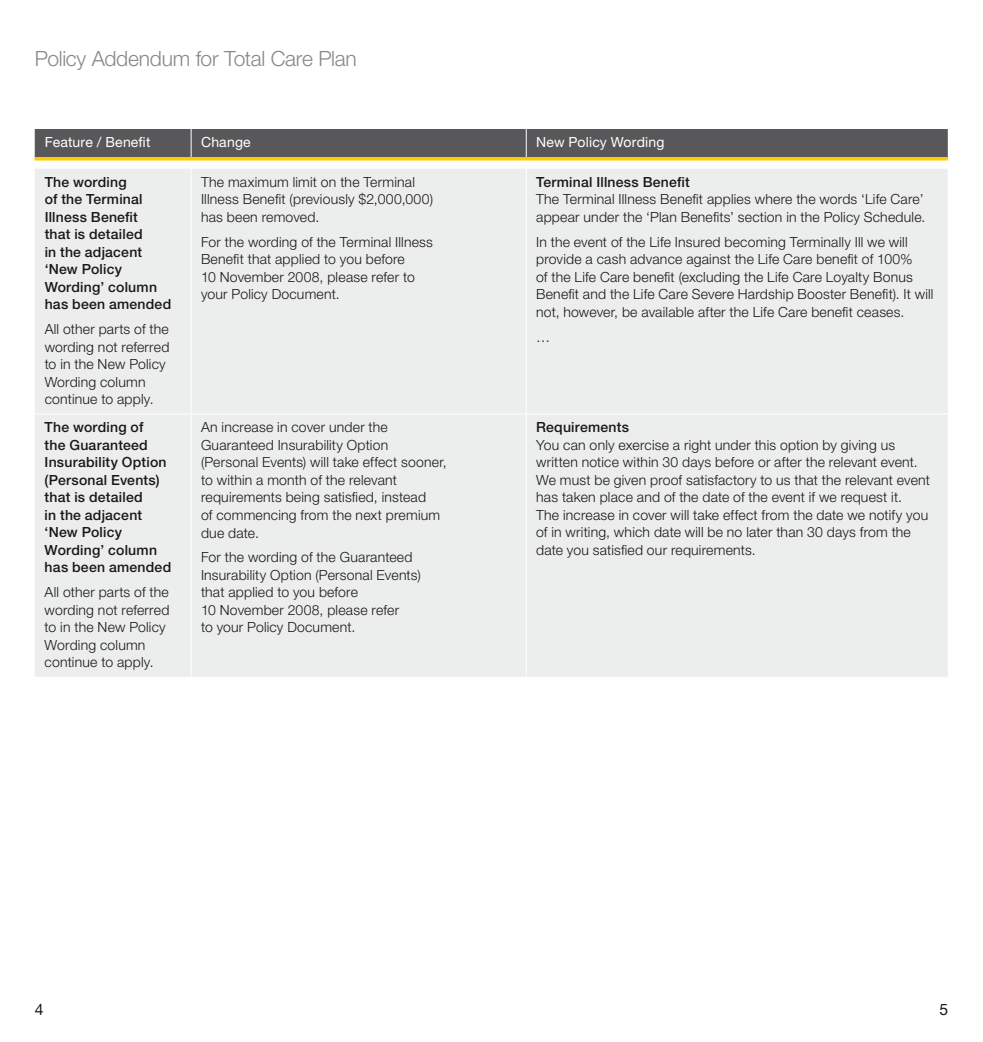
<style>
.page{position:relative;width:983px;height:1042px;background:#fff}
.page>*{position:absolute;margin:0;border:0;box-sizing:border-box;transform-origin:0 0}
.t1{font:300 21px "Helvetica Neue LT";letter-spacing:-.015em;color:#87888a}
.t2{font:15.75px "Helvetica Neue LT";color:#1a171b}
.t3{font:300 14px/17.5px "Helvetica Neue LT";letter-spacing:.015em;color:#1a171b}
.t4{font:500 14px/17.5px "Helvetica Neue LT";letter-spacing:.015em;color:#1a171b}
.t5{font:14px "Helvetica Neue LT";letter-spacing:.01em;color:#fff}
</style>
<div class="page">
<div style="left:35px;top:169px;width:912px;height:508px;background:#eceded"></div>
<div style="left:35px;top:129px;width:912px;height:28px;background:#58585a"></div>
<hr style="left:191px;top:169px;width:1px;height:244px;background:#fff">
<hr style="left:525px;top:169px;width:1px;height:244px;background:#fff">
<hr style="left:35px;top:413px;width:156px;height:1px;background:#fff">
<hr style="left:191px;top:413px;width:335px;height:1px;background:#fff">
<hr style="left:191px;top:414px;width:1px;height:263px;background:#fff">
<hr style="left:526px;top:413px;width:421px;height:1px;background:#fff">
<hr style="left:525px;top:414px;width:1px;height:263px;background:#fff">
<hr style="left:35px;top:157px;width:156px;height:3px;background:#fc0">
<hr style="left:191px;top:157px;width:335px;height:3px;background:#fc0">
<hr style="left:526px;top:157px;width:421px;height:3px;background:#fc0">
<h1 class="t1" style="left:35px;top:46px;width:323px">Policy Addendum for Total Care Plan</h1>
<p class="t5" style="left:45px;top:134px;width:107px">Feature / Benefit</p>
<p class="t5" style="left:201px;top:134px;width:51px">Change</p>
<p class="t5" style="left:536px;top:134px;width:130px">New Policy Wording</p>
<p class="t4" style="left:45px;top:173px;width:128px">The wording<br>of the Terminal<br>Illness Benefit<br>that is detailed<br>in the adjacent ‘New Policy<br>Wording’ column has been amended</p>
<p class="t3" style="left:45px;top:320px;width:126px">All other parts of the wording not referred to in the New Policy<br>Wording column continue to apply.</p>
<p class="t4" style="left:536px;top:173px;width:155px">Terminal Illness Benefit</p>
<p class="t3" style="left:536px;top:190px;width:390px">The Terminal Illness Benefit applies where the words ‘Life Care’ appear under the ‘Plan Benefits’ section in the Policy Schedule.</p>
<p class="t3" style="left:536px;top:232px;width:399px">In the event of the Life Insured becoming Terminally Ill we will provide a cash advance against the Life Care benefit of 100%<br>of the Life Care benefit (excluding the Life Care Loyalty Bonus Benefit and the Life Care Severe Hardship Booster Benefit). It will not, however, be available after the Life Care benefit ceases.</p>
<p class="t3" style="left:536px;top:327px;width:15px">…</p>
<p class="t3" style="left:201px;top:173px;width:233px">The maximum limit on the Terminal<br>Illness Benefit (previously $2,000,000) has been removed.</p>
<p class="t3" style="left:201px;top:233px;width:233px">For the wording of the Terminal Illness<br>Benefit that applied to you before<br>10 November 2008, please refer to your Policy Document.</p>
<p class="t4" style="left:45px;top:418px;width:128px">The wording of<br>the Guaranteed<br>Insurability Option (Personal Events) that is detailed<br>in the adjacent ‘New Policy<br>Wording’ column has been amended</p>
<p class="t3" style="left:45px;top:583px;width:126px">All other parts of the wording not referred to in the New Policy<br>Wording column continue to apply.</p>
<p class="t3" style="left:201px;top:418px;width:247px">An increase in cover under the<br>Guaranteed Insurability Option (Personal Events) will take effect sooner, to within a month of the relevant requirements being satisfied, instead<br>of commencing from the next premium due date.</p>
<p class="t3" style="left:201px;top:548px;width:221px">For the wording of the Guaranteed<br>Insurability Option (Personal Events) that applied to you before<br>10 November 2008, please refer<br>to your Policy Document.</p>
<p class="t4" style="left:536px;top:418px;width:94px">Requirements</p>
<p class="t3" style="left:536px;top:436px;width:395px">You can only exercise a right under this option by giving us written notice within 30 days before or after the relevant event.<br>We must be given proof satisfactory to us that the relevant event has taken place and of the date of the event if we request it.<br>The increase in cover will take effect from the date we notify you of in writing, which date will be no later than 30 days from the date you satisfied our requirements.</p>
<p class="t2" style="left:35px;top:999px;width:10px">4</p>
<p class="t2" style="left:939px;top:999px;width:10px">5</p>
</div>
